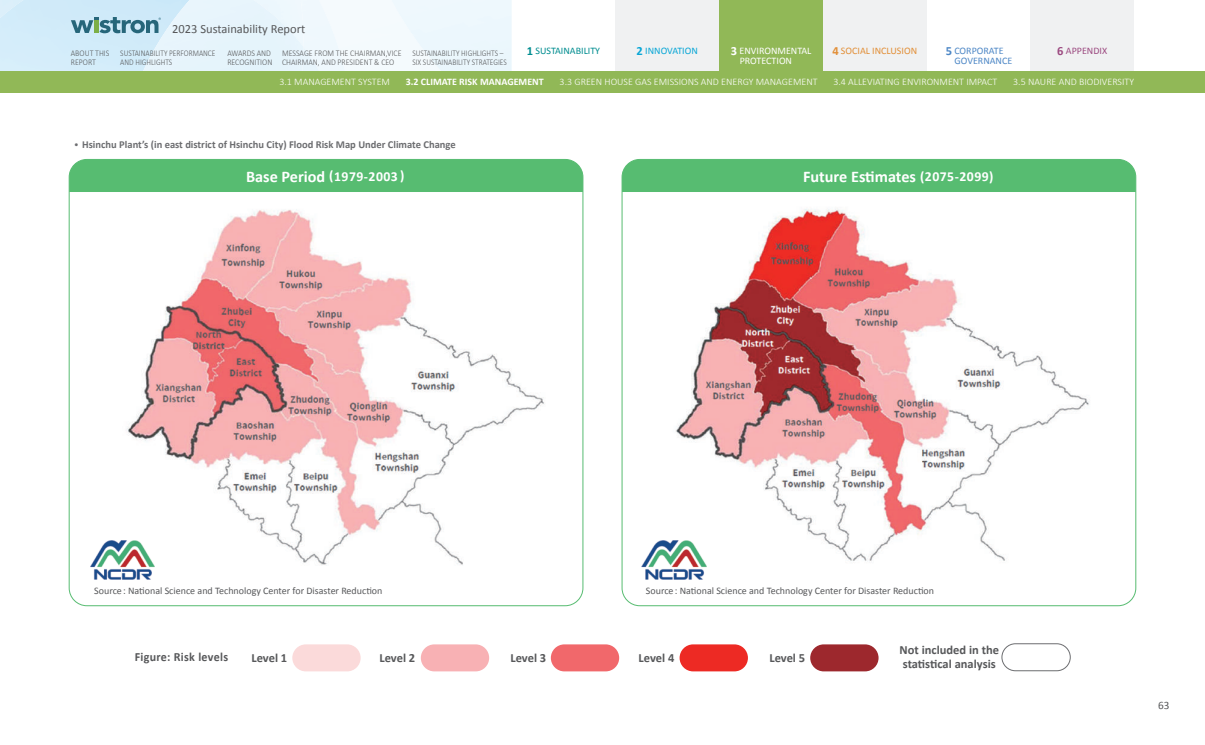
<style>
.page{position:relative;width:1205px;height:745px;background:#fff}
.page>*{position:absolute;margin:0;border:0;box-sizing:border-box;transform-origin:0 0}
.t1{font:700 16.25px "Calibri";color:#fff}
.t2{font:700 13.75px "Calibri";letter-spacing:.035em;color:#fff}
.t3{font:700 12.5px/13.8px "Calibri";color:#57585a}
.t4{font:12.5px "Calibri";color:#57585a}
.t5{font:700 12.5px "Calibri";letter-spacing:.025em;color:#57585a;scale:.96 1}
.t6{font:11.25px "Calibri";color:#57585a}
.t7{font:700 10.62px "Calibri";color:#6c6d70}
.t8{font:10px "Calibri";color:#57585a}
.t9{font:300 10px "Calibri";color:#fff}
.t10{font:10px/10px "Calibri";color:#fff}
.t11{font:700 10px "Calibri";color:#fff}
.t12{font:10px/10px "Calibri";color:#4d87c6}
.t13{font:10px "Calibri";color:#e28f38}
.t14{font:10px "Calibri";color:#008d90}
.t15{font:10px "Calibri";color:#08a6d6}
.t16{font:10px "Calibri";color:#9b4980}
.t17{font:300 8.75px/8.8px "Calibri";color:#57585a;scale:.85 1}
.t18{font:300 8.75px/8.8px "Calibri";color:#57585a;scale:.9 1}
.s1{font-weight:700;font-size:12.5px}
.s2{font-family:"Noto Sans TC";font-size:11.25px}
.s3{font-size:16.25px}
.s4{font-size:13.75px}
</style>
<div class="page">
<div style="left:391px;top:0;width:121px;height:71px;background:#eef8fd"></div>
<div style="left:304px;top:0;width:41px;height:71px;background:#f0f8fd"></div>
<img style="left:303px;top:0;width:1px;height:47px">
<img style="left:303px;top:47px;width:16px;height:24px">
<img style="left:143px;top:0;width:160px;height:71px">
<div style="left:719px;top:0;width:104px;height:71px;background:#91b857"></div>
<div style="left:615px;top:0;width:104px;height:71px;background:#f0f1f2"></div>
<div style="left:823px;top:0;width:103px;height:71px;background:#f0f1f2"></div>
<div style="left:1030px;top:0;width:104px;height:71px;background:#f0f1f2"></div>
<svg style="left:71px;top:17px;width:90px;height:16px"></svg>
<div style="left:0;top:71px;width:1205px;height:21px;background:#91b857"></div>
<img style="left:127px;top:209px;width:417px;height:358px">
<div style="left:69px;top:159px;width:514px;height:33px;background:#57bc71"></div>
<img style="left:90px;top:539px;width:64px;height:40px">
<img style="left:675px;top:209px;width:414px;height:357px">
<div style="left:623px;top:159px;width:513px;height:33px;background:#57bc71"></div>
<img style="left:641px;top:539px;width:65px;height:40px">
<div style="left:292px;top:644px;width:69px;height:27px;background:#fbdada;border-radius:13px"></div>
<div style="left:551px;top:644px;width:68px;height:27px;background:#f1686b;border-radius:13px"></div>
<div style="left:679px;top:644px;width:69px;height:27px;background:#ed2a24;border-radius:13px"></div>
<div style="left:810px;top:644px;width:68px;height:27px;background:#9d282d;border-radius:13px"></div>
<div style="left:1001px;top:643px;width:69px;height:27px;border:1px solid #6c6d70;border-radius:13px"></div>
<div style="left:421px;top:644px;width:68px;height:27px;background:#f8b1b4;border-radius:13px"></div>
<p class="t4" style="left:172px;top:21px;width:135px">2023 Sustainability Report</p>
<p class="t18" style="left:71px;top:48px;width:44px">ABOUT THIS<br>REPORT</p>
<p class="t17" style="left:120px;top:48px;width:114px">SUSTAINABILITY PERFORMANCE<br>AND HIGHLIGHTS</p>
<p class="t18" style="left:227px;top:48px;width:52px">AWARDS AND<br>RECOGNITION</p>
<p class="t18" style="left:282px;top:48px;width:134px">MESSAGE FROM THE CHAIRMAN,VICE<br>CHAIRMAN, AND PRESIDENT &amp; CEO</p>
<p class="t17" style="left:412px;top:48px;width:113px">SUSTAINABILITY HIGHLIGHTS –<br>SIX SUSTAINABILITY STRATEGIES</p>
<p class="t14" style="left:527px;top:44px;width:75px"><span class="s1">1</span> SUSTAINABILITY</p>
<p class="t10" style="left:740px;top:46px;width:73px;text-indent:-9px"><span class="s1">3</span> ENVIRONMENTAL<br>PROTECTION</p>
<p class="t12" style="left:954px;top:46px;width:59px;text-indent:-9px"><span class="s1">5</span> CORPORATE<br>GOVERNANCE</p>
<p class="t15" style="left:637px;top:44px;width:63px"><span class="s1">2</span> INNOVATION</p>
<p class="t13" style="left:832px;top:44px;width:86px"><span class="s1">4</span> SOCIAL INCLUSION</p>
<p class="t16" style="left:1057px;top:44px;width:51px"><span class="s1">6</span> APPENDIX</p>
<p class="t9" style="left:279px;top:75px;width:112px">3.1 MANAGEMENT SYSTEM</p>
<p class="t11" style="left:406px;top:75px;width:139px">3.2 CLIMATE RISK MANAGEMENT</p>
<p class="t9" style="left:559px;top:75px;width:259px">3.3 GREEN HOUSE GAS EMISSIONS AND ENERGY MANAGEMENT</p>
<p class="t9" style="left:833px;top:75px;width:165px">3.4 ALLEVIATING ENVIRONMENT IMPACT</p>
<p class="t9" style="left:1013px;top:75px;width:122px">3.5 NAURE AND BIODIVERSITY</p>
<p class="t7" style="left:71px;top:138px;width:386px"><span class="s2">・</span>Hsinchu Plant’s (in east district of Hsinchu City) Flood Risk Map Under Climate Change</p>
<h2 class="t2" style="left:246px;top:168px;width:160px"><span class="s3">Base Period</span> (1979-2003 )</h2>
<h1 class="t1" style="left:803px;top:166px;width:192px">Future Estimates <span class="s4">(2075-2099)</span></h1>
<p class="t8" style="left:94px;top:583px;width:290px">Source : National Science and Technology Center for Disaster Reduction</p>
<p class="t8" style="left:646px;top:583px;width:290px">Source : National Science and Technology Center for Disaster Reduction</p>
<p class="t5" style="left:135px;top:648px;width:99px">Figure: Risk levels</p>
<p class="t3" style="left:251px;top:650px;width:37px">Level 1</p>
<p class="t3" style="left:379px;top:650px;width:37px">Level 2</p>
<p class="t3" style="left:510px;top:650px;width:37px">Level 3</p>
<p class="t3" style="left:638px;top:650px;width:37px">Level 4</p>
<p class="t3" style="left:769px;top:650px;width:37px">Level 5</p>
<p class="t3" style="left:899px;top:642px;width:101px">Not included in the statistical analysis</p>
<p class="t6" style="left:1158px;top:697px;width:13px">63</p>
</div>
